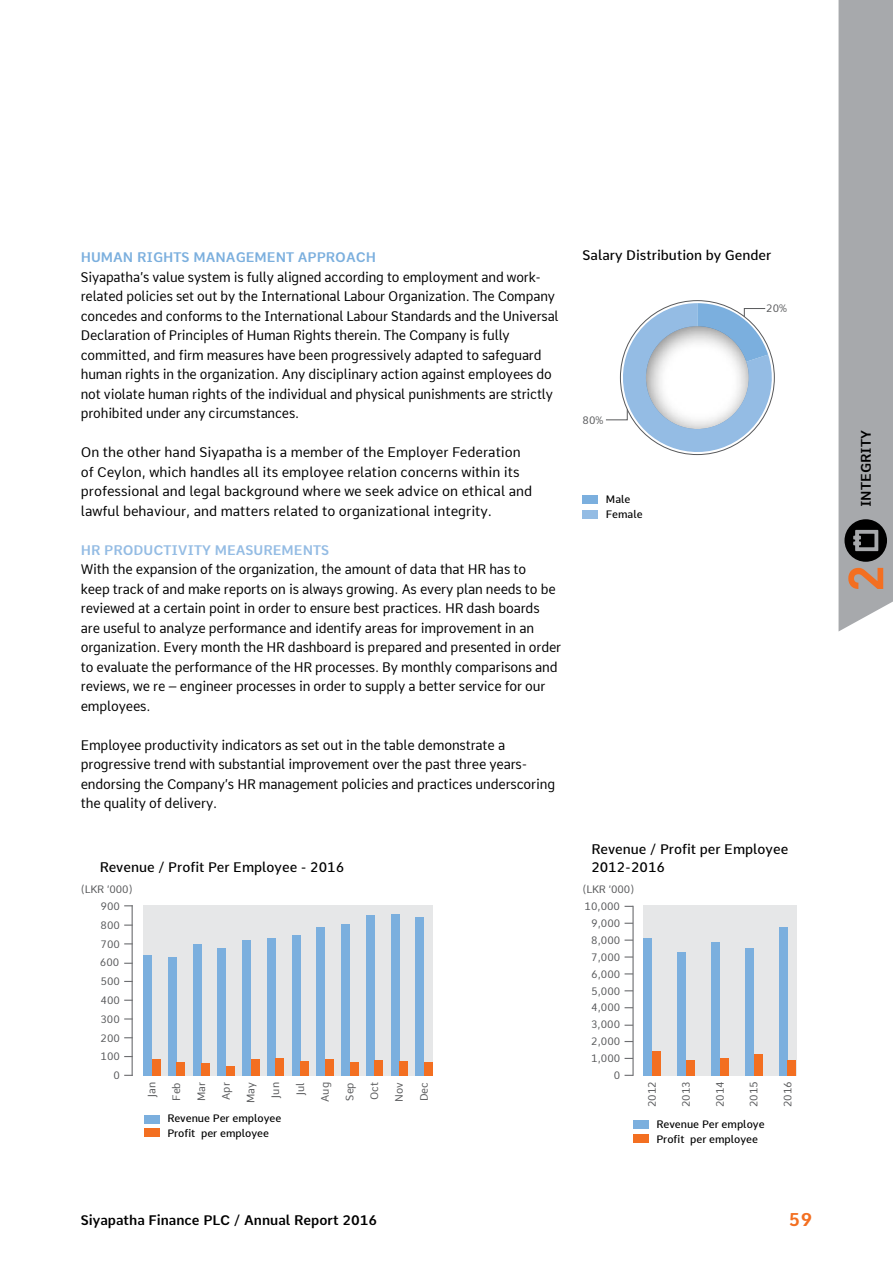
<style>
.page{position:relative;width:893px;height:1263px;background:#fff}
.page>*{position:absolute;margin:0;border:0;box-sizing:border-box;transform-origin:0 0}
.t1{font:700 18px "Comme";color:#f36f21}
.t2{font:13.5px/19.5px "Comme";letter-spacing:-.01em;color:#000}
.t3{font:13.5px/19.5px "Comme";letter-spacing:-.01em;color:#000;scale:.96 1}
.t4{font:500 13.5px/18px "Comme";color:#000}
.t5{font:600 13.5px "Comme";color:#000}
.t6{font:600 13.5px "Comme";color:#7bafde}
.t7{font:600 13.5px "Comme";color:#94bce4}
.t8{font:10.5px/18.8px "Comme";color:#58595b}
.t9{font:500 10.5px/15px "Comme";color:#000}
</style>
<div class="page">
<svg style="left:838px;top:0;width:55px;height:631px;background:#a5a5a7"></svg>
<div style="left:143px;top:906px;width:289px;height:170px;background:#e6e7e8"></div>
<svg style="left:124px;top:924px;width:8px;height:2px"></svg>
<hr style="left:132px;top:905px;width:1px;height:171px;background:#6d6e71">
<div style="left:143px;top:955px;width:9px;height:121px;background:#7bafde"></div>
<div style="left:152px;top:1060px;width:8px;height:16px;background:#f36f21"></div>
<div style="left:242px;top:940px;width:9px;height:136px;background:#7bafde"></div>
<div style="left:251px;top:1060px;width:8px;height:16px;background:#f36f21"></div>
<div style="left:341px;top:925px;width:9px;height:151px;background:#7bafde"></div>
<div style="left:350px;top:1062px;width:8px;height:14px;background:#f36f21"></div>
<div style="left:193px;top:944px;width:8px;height:132px;background:#7bafde"></div>
<div style="left:201px;top:1063px;width:9px;height:13px;background:#f36f21"></div>
<div style="left:292px;top:935px;width:8px;height:141px;background:#7bafde"></div>
<div style="left:300px;top:1061px;width:9px;height:15px;background:#f36f21"></div>
<div style="left:391px;top:915px;width:8px;height:161px;background:#7bafde"></div>
<div style="left:399px;top:1061px;width:9px;height:15px;background:#f36f21"></div>
<div style="left:168px;top:957px;width:9px;height:119px;background:#7bafde"></div>
<div style="left:177px;top:1062px;width:8px;height:14px;background:#f36f21"></div>
<div style="left:267px;top:938px;width:9px;height:138px;background:#7bafde"></div>
<div style="left:276px;top:1058px;width:8px;height:18px;background:#f36f21"></div>
<div style="left:366px;top:915px;width:8px;height:161px;background:#7bafde"></div>
<div style="left:374px;top:1060px;width:9px;height:16px;background:#f36f21"></div>
<div style="left:218px;top:948px;width:8px;height:128px;background:#7bafde"></div>
<div style="left:226px;top:1066px;width:9px;height:10px;background:#f36f21"></div>
<div style="left:317px;top:927px;width:8px;height:149px;background:#7bafde"></div>
<div style="left:325px;top:1060px;width:9px;height:16px;background:#f36f21"></div>
<div style="left:415px;top:918px;width:9px;height:158px;background:#7bafde"></div>
<div style="left:424px;top:1063px;width:8px;height:13px;background:#f36f21"></div>
<div style="left:144px;top:1114px;width:16px;height:9px;background:#7bafde"></div>
<div style="left:144px;top:1128px;width:16px;height:9px;background:#f36f21"></div>
<div style="left:644px;top:906px;width:153px;height:170px;background:#e6e7e8"></div>
<div style="left:644px;top:939px;width:8px;height:137px;background:#7bafde"></div>
<div style="left:652px;top:1051px;width:9px;height:25px;background:#f36f21"></div>
<div style="left:678px;top:952px;width:8px;height:124px;background:#7bafde"></div>
<div style="left:686px;top:1060px;width:9px;height:16px;background:#f36f21"></div>
<div style="left:711px;top:943px;width:9px;height:133px;background:#7bafde"></div>
<div style="left:720px;top:1058px;width:8px;height:18px;background:#f36f21"></div>
<div style="left:745px;top:948px;width:9px;height:128px;background:#7bafde"></div>
<div style="left:754px;top:1054px;width:8px;height:22px;background:#f36f21"></div>
<div style="left:779px;top:927px;width:9px;height:149px;background:#7bafde"></div>
<div style="left:788px;top:1060px;width:8px;height:16px;background:#f36f21"></div>
<hr style="left:632px;top:906px;width:2px;height:170px;background:#6d6e71">
<svg style="left:625px;top:939px;width:8px;height:2px"></svg>
<div style="left:633px;top:1120px;width:16px;height:9px;background:#7bafde"></div>
<div style="left:633px;top:1134px;width:16px;height:8px;background:#f36f21"></div>
<div style="left:583px;top:495px;width:15px;height:9px;background:#7bafde"></div>
<div style="left:583px;top:510px;width:15px;height:9px;background:#94bce4"></div>
<svg style="left:606px;top:303px;width:169px;height:153px"></svg>
<p class="t6" style="left:81px;top:246px;width:297px">H UMAN RIGHTS MANAGEMENT APPROACH</p>
<p class="t3" style="left:81px;top:267px;width:499px">Siyapatha’s value system is fully aligned according to employment and work&shy;related policies set out by the International Labour Organization. The Company concedes and conforms to the International Labour Standards and the Universal Declaration of Principles of Human Rights therein. The Company is fully committed, and firm measures have been progressively adapted to safeguard human rights in the organization. Any disciplinary action against employees do not violate human rights of the individual and physical punishments are strictly prohibited under any circumstances.</p>
<p class="t2" style="left:81px;top:443px;width:453px">On the other hand Siyapatha is a member of the Employer Federation of Ceylon, which handles all its employee relation concerns within its professional and legal background where we seek advice on ethical and lawful behaviour, and matters related to organizational integrity.</p>
<p class="t7" style="left:81px;top:538px;width:250px">H R PRODUCTIVITY MEASUREMENTS</p>
<p class="t2" style="left:81px;top:560px;width:482px">With the expansion of the organization, the amount of data that HR has to<br>keep track of and make reports on is always growing. As every plan needs to be reviewed at a certain point in order to ensure best practices. HR dash boards are useful to analyze performance and identify areas for improvement in an organization. Every month the HR dashboard is prepared and presented in order to evaluate the performance of the HR processes. By monthly comparisons and reviews, we re – engineer processes in order to supply a better service for our employees.</p>
<p class="t2" style="left:81px;top:735px;width:476px">Employee productivity indicators as set out in the table demonstrate a progressive trend with substantial improvement over the past three years&shy;endorsing the Company’s HR management policies and practices underscoring the quality of delivery.</p>
<p class="t4" style="left:583px;top:244px;width:190px">Salary Distribution by Gender</p>
<p class="t8" style="left:583px;top:411px;width:23px">80%</p>
<p class="t9" style="left:606px;top:490px;width:38px">Male<br>Female</p>
<p class="t8" style="left:766px;top:299px;width:23px">20%</p>
<p class="t4" style="left:100px;top:857px;width:246px">Revenue / Profit Per Employee - 2016</p>
<p class="t4" style="left:591px;top:839px;width:198px">Revenue / Profit per Employee<br>2012-2016</p>
<p class="t8" style="left:81px;top:879px;width:53px">(LKR ‘000)</p>
<p class="t8" style="left:583px;top:879px;width:53px">(LKR ‘000)</p>
<p class="t8" style="left:101px;top:897px;width:21px">900</p>
<p class="t8" style="left:585px;top:897px;width:37px">10,000</p>
<p class="t8" style="left:101px;top:916px;width:21px">800</p>
<p class="t8" style="left:101px;top:934px;width:21px">700</p>
<p class="t8" style="left:100px;top:953px;width:21px">600</p>
<p class="t8" style="left:591px;top:914px;width:31px">9,000</p>
<p class="t8" style="left:591px;top:947px;width:31px">7,000</p>
<p class="t8" style="left:591px;top:931px;width:31px">8,000</p>
<p class="t8" style="left:101px;top:972px;width:21px">500<br>400</p>
<p class="t8" style="left:591px;top:964px;width:31px">6,000</p>
<p class="t8" style="left:591px;top:981px;width:31px">5,000</p>
<p class="t8" style="left:591px;top:998px;width:31px">4,000</p>
<p class="t8" style="left:101px;top:1009px;width:21px">300</p>
<p class="t8" style="left:101px;top:1047px;width:21px">100</p>
<p class="t8" style="left:101px;top:1028px;width:21px">200</p>
<p class="t8" style="left:591px;top:1015px;width:30px">3,000</p>
<p class="t8" style="left:591px;top:1032px;width:31px">2,000</p>
<p class="t8" style="left:591px;top:1049px;width:31px">1,000</p>
<p class="t8" style="left:113px;top:1066px;width:8px">0</p>
<p class="t8" style="left:614px;top:1066px;width:8px">0</p>
<p class="t8" style="left:142px;top:1098px;width:18px;rotate:-90deg">Jan</p>
<p class="t8" style="left:167px;top:1100px;width:20px;rotate:-90deg">Feb</p>
<p class="t8" style="left:192px;top:1101px;width:21px;rotate:-90deg">Mar</p>
<p class="t8" style="left:217px;top:1100px;width:19px;rotate:-90deg">Apr</p>
<p class="t8" style="left:241px;top:1103px;width:22px;rotate:-90deg">May</p>
<p class="t8" style="left:266px;top:1099px;width:18px;rotate:-90deg">Jun</p>
<p class="t8" style="left:291px;top:1096px;width:15px;rotate:-90deg">Jul</p>
<p class="t8" style="left:316px;top:1102px;width:21px;rotate:-90deg">Aug</p>
<p class="t8" style="left:340px;top:1101px;width:20px;rotate:-90deg">Sep</p>
<p class="t8" style="left:365px;top:1100px;width:19px;rotate:-90deg">Oct</p>
<p class="t8" style="left:390px;top:1102px;width:21px;rotate:-90deg">Nov</p>
<p class="t8" style="left:414px;top:1101px;width:21px;rotate:-90deg">Dec</p>
<p class="t9" style="left:167px;top:1109px;width:116px">Revenue Per employee<br>Profit per employee</p>
<p class="t8" style="left:643px;top:1107px;width:27px;rotate:-90deg">2012</p>
<p class="t8" style="left:677px;top:1107px;width:27px;rotate:-90deg">2013</p>
<p class="t8" style="left:710px;top:1107px;width:27px;rotate:-90deg">2014</p>
<p class="t8" style="left:744px;top:1107px;width:27px;rotate:-90deg">2015</p>
<p class="t8" style="left:778px;top:1107px;width:27px;rotate:-90deg">2016</p>
<p class="t9" style="left:656px;top:1115px;width:110px">Revenue Per employe<br>Profit per employee</p>
<p class="t5" style="left:81px;top:1208px;width:298px">SIYAPATHA FINANCE PLC / ANNUAL REPORT 2016</p>
<h1 class="t1" style="left:789px;top:1203px;width:25px">59</h1>
<p class="t5" style="left:854px;top:507px;width:78px;rotate:-90deg">INTEGRITY</p>
</div>
